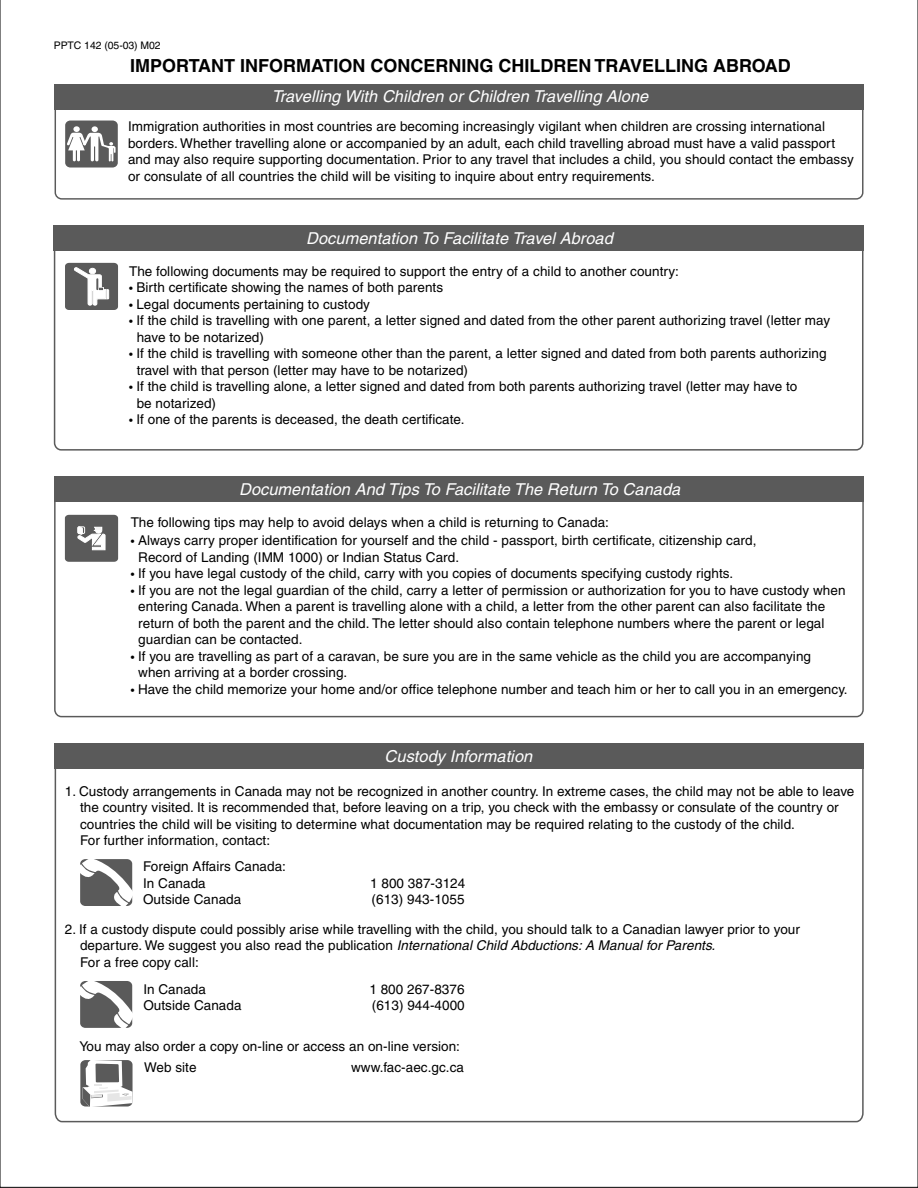
<style>
.page{position:relative;width:918px;height:1188px;background:#fff}
.page>*{position:absolute;margin:0;border:0;box-sizing:border-box;transform-origin:0 0}
.t1{font:700 18px "Helvetica";color:#000}
.t2{font:italic 16.35px "Helvetica";letter-spacing:.005em;color:#fff}
.t3{font:13.5px/16.5px "Helvetica";letter-spacing:.005em;color:#000}
.t4{font:10.5px "Helvetica";letter-spacing:-.005em;color:#000}
.s1{font-size:10.5px}
.s2{font-style:italic}
</style>
<div class="page">
<div style="left:55px;top:90px;width:808px;height:110px;border:1px solid #5a5a5a;border-radius:6px"></div>
<div style="left:54px;top:85px;width:810px;height:25px;background:#5a5a5a"></div>
<div style="left:54px;top:226px;width:810px;height:25px;background:#5a5a5a"></div>
<div style="left:54px;top:477px;width:810px;height:25px;background:#5a5a5a"></div>
<div style="left:55px;top:743px;width:809px;height:25px;background:#5a5a5a"></div>
<svg style="left:54px;top:751px;width:810px;height:372px"></svg>
<div style="left:54px;top:488px;width:810px;height:229px;border:1px solid #5a5a5a;border-radius:7px"></div>
<div style="left:54px;top:239px;width:810px;height:212px;border:2px solid #5a5a5a;border-radius:7px"></div>
<div style="left:65px;top:121px;width:53px;height:47px;background:#5a5a5a;border-radius:5px"></div>
<svg style="left:67px;top:126px;width:49px;height:35px"></svg>
<svg style="left:65px;top:263px;width:53px;height:47px"></svg>
<svg style="left:65px;top:515px;width:53px;height:47px;background:#737373"></svg>
<svg style="left:78px;top:858px;width:56px;height:49px"></svg>
<svg style="left:78px;top:980px;width:56px;height:49px"></svg>
<div style="left:80px;top:1060px;width:53px;height:47px;background:#5a5a5a;border-radius:5px"></div>
<svg style="left:82px;top:1060px;width:51px;height:47px"></svg>
<p class="t4" style="left:54px;top:42px;width:108px">PPTC 142 (05-03) M02</p>
<h1 class="t1" style="left:130px;top:59px;width:662px">IMPORTANT INFORMATION CONCERNING CHILDREN TRAVELLING ABROAD</h1>
<p class="t2" style="left:272px;top:90px;width:378px">Travelling With Children or Children Travelling Alone</p>
<p class="t3" style="left:128px;top:120px;width:727px">Immigration authorities in most countries are becoming increasingly vigilant when children are crossing international borders. Whether travelling alone or accompanied by an adult, each child travelling abroad must have a valid passport and may also require supporting documentation. Prior to any travel that includes a child, you should contact the embassy or consulate of all countries the child will be visiting to inquire about entry requirements.</p>
<p class="t2" style="left:306px;top:232px;width:308px">Documentation To Facilitate Travel Abroad</p>
<p class="t3" style="left:129px;top:264px;width:551px">The following documents may be required to support the entry of a child to another country:</p>
<p class="t3" style="left:129px;top:281px;width:316px"><span class="s1">•</span> Birth certificate showing the names of both parents</p>
<p class="t3" style="left:129px;top:297px;width:242px"><span class="s1">•</span> Legal documents pertaining to custody</p>
<p class="t3" style="left:137px;top:314px;width:695px;text-indent:-8px"><span class="s1">•</span> If the child is travelling with one parent, a letter signed and dated from the other parent authorizing travel (letter may have to be notarized)</p>
<p class="t3" style="left:137px;top:347px;width:691px;text-indent:-8px"><span class="s1">•</span> If the child is travelling with someone other than the parent, a letter signed and dated from both parents authorizing travel with that person (letter may have to be notarized)</p>
<p class="t3" style="left:137px;top:380px;width:662px;text-indent:-8px"><span class="s1">•</span> If the child is travelling alone, a letter signed and dated from both parents authorizing travel (letter may have to be notarized)</p>
<p class="t3" style="left:129px;top:413px;width:337px"><span class="s1">•</span> If one of the parents is deceased, the death certificate.</p>
<p class="t2" style="left:239px;top:484px;width:443px">Documentation And Tips To Facilitate The Return To Canada</p>
<p class="t3" style="left:131px;top:515px;width:480px">The following tips may help to avoid delays when a child is returning to Canada:</p>
<p class="t3" style="left:138px;top:533px;width:620px;text-indent:-8px"><span class="s1">•</span> Always carry proper identification for yourself and the child - passport, birth certificate, citizenship card,<br>Record of Landing (IMM 1000) or Indian Status Card.</p>
<p class="t3" style="left:131px;top:566px;width:604px"><span class="s1">•</span> If you have legal custody of the child, carry with you copies of documents specifying custody rights.</p>
<p class="t3" style="left:138px;top:583px;width:709px;text-indent:-8px"><span class="s1">•</span> If you are not the legal guardian of the child, carry a letter of permission or authorization for you to have custody when entering Canada. When a parent is travelling alone with a child, a letter from the other parent can also facilitate the return of both the parent and the child. The letter should also contain telephone numbers where the parent or legal guardian can be contacted.</p>
<p class="t3" style="left:138px;top:649px;width:674px;text-indent:-8px"><span class="s1">•</span> If you are travelling as part of a caravan, be sure you are in the same vehicle as the child you are accompanying when arriving at a border crossing.</p>
<p class="t3" style="left:131px;top:682px;width:718px"><span class="s1">•</span> Have the child memorize your home and/or office telephone number and teach him or her to call you in an emergency.</p>
<p class="t2" style="left:385px;top:750px;width:149px">Custody Information</p>
<p class="t3" style="left:80px;top:784px;width:776px;text-indent:-15px">1. Custody arrangements in Canada may not be recognized in another country. In extreme cases, the child may not be able to leave the country visited. It is recommended that, before leaving on a trip, you check with the embassy or consulate of the country or countries the child will be visiting to determine what documentation may be required relating to the custody of the child.<br>For further information, contact:</p>
<p class="t3" style="left:143px;top:859px;width:144px">Foreign Affairs Canada:<br>In Canada</p>
<p class="t3" style="left:370px;top:876px;width:97px">1 800 387-3124</p>
<p class="t3" style="left:143px;top:892px;width:100px">Outside Canada</p>
<p class="t3" style="left:372px;top:892px;width:95px">(613) 943-1055</p>
<p class="t3" style="left:80px;top:922px;width:721px;text-indent:-15px">2. If a custody dispute could possibly arise while travelling with the child, you should talk to a Canadian lawyer prior to your departure. We suggest you also read the publication <span class="s2">International Child Abductions: A Manual for Parents.<br></span>For a free copy call:</p>
<p class="t3" style="left:143px;top:982px;width:64px">In Canada</p>
<p class="t3" style="left:369px;top:982px;width:97px">1 800 267-8376</p>
<p class="t3" style="left:143px;top:998px;width:100px">Outside Canada</p>
<p class="t3" style="left:372px;top:998px;width:95px">(613) 944-4000</p>
<p class="t3" style="left:144px;top:1038px;width:317px;line-height:20.5px;text-indent:-65px">You may also order a copy on-line or access an on-line version:<br>Web site</p>
<p class="t3" style="left:351px;top:1060px;width:114px">www.fac-aec.gc.ca</p>
</div>
